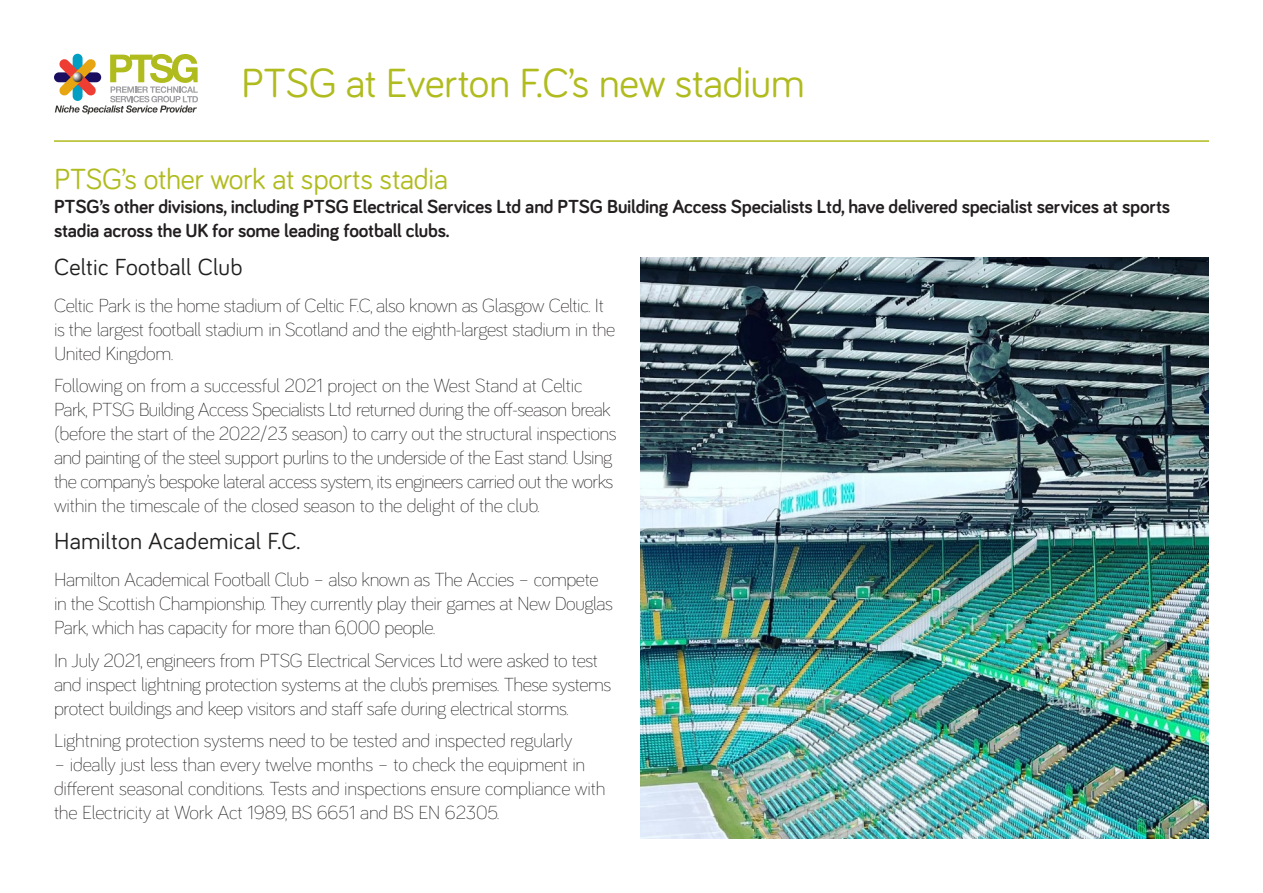
<style>
.page{position:relative;width:1263px;height:893px;background:#fff}
.page>*{position:absolute;margin:0;border:0;box-sizing:border-box;transform-origin:0 0}
.t1{font:42px "Bariol";letter-spacing:-.01em;color:#b0bb1d}
.Text_ONE{font:30px "Bariol";letter-spacing:-.01em;color:#b0bb1d}
.Text_one{font:24px "Bariol";letter-spacing:.01em;color:#201f1e}
.Text{font:300 19.5px/24px "Bariol";letter-spacing:-.02em;color:#231f20}
.Text-2{font:700 19.5px/24px "Bariol";letter-spacing:-.01em;color:#231f20}
</style>
<div class="page">
<svg style="left:55px;top:54px;width:143px;height:60px"></svg>
<hr style="left:54px;top:140px;width:1155px;height:2px;background:#b0bb1d">
<img style="left:640px;top:257px;width:569px;height:582px">
<h1 class="t1" style="left:241px;top:54px;width:565px">PTSG at Everton F.C’s new stadium</h1>
<p class="Text_ONE" style="left:54px;top:159px;width:396px">PTSG’s other work at sports stadia</p>
<p class="Text-2" style="left:54px;top:194px;width:1117px">PTSG’s other divisions, including PTSG Electrical Services Ltd and PTSG Building Access Specialists Ltd, have delivered specialist services at sports stadia across the UK for some leading football clubs.</p>
<p class="Text_one" style="left:54px;top:250px;width:190px">Celtic Football Club</p>
<p class="Text" style="left:54px;top:292px;width:563px">Celtic Park is the home stadium of Celtic F.C, also known as Glasgow Celtic. It is the largest football stadium in Scotland and the eighth-largest stadium in the<br>United Kingdom.</p>
<p class="Text" style="left:54px;top:372px;width:564px">Following on from a successful 2021 project on the West Stand at Celtic Park, PTSG Building Access Specialists Ltd returned during the off-season break (before the start of the 2022/23 season) to carry out the structural inspections and painting of the steel support purlins to the underside of the East stand. Using the company’s bespoke lateral access system, its engineers carried out the works within the timescale of the closed season to the delight of the club.</p>
<p class="Text_one" style="left:54px;top:525px;width:248px">Hamilton Academical F.C.</p>
<p class="Text" style="left:54px;top:566px;width:560px">Hamilton Academical Football Club – also known as The Accies – compete in the Scottish Championship. They currently play their games at New Douglas<br>Park, which has capacity for more than 6,000 people.</p>
<p class="Text" style="left:54px;top:647px;width:559px">In July 2021, engineers from PTSG Electrical Services Ltd were asked to test and inspect lightning protection systems at the club’s premises. These systems protect buildings and keep visitors and staff safe during electrical storms.</p>
<p class="Text" style="left:54px;top:727px;width:520px">Lightning protection systems need to be tested and inspected regularly</p>
<p class="Text" style="left:54px;top:751px;width:553px">– ideally just less than every twelve months – to check the equipment in different seasonal conditions. Tests and inspections ensure compliance with the Electricity at Work Act 1989, BS 6651 and BS EN 62305.</p>
</div>
